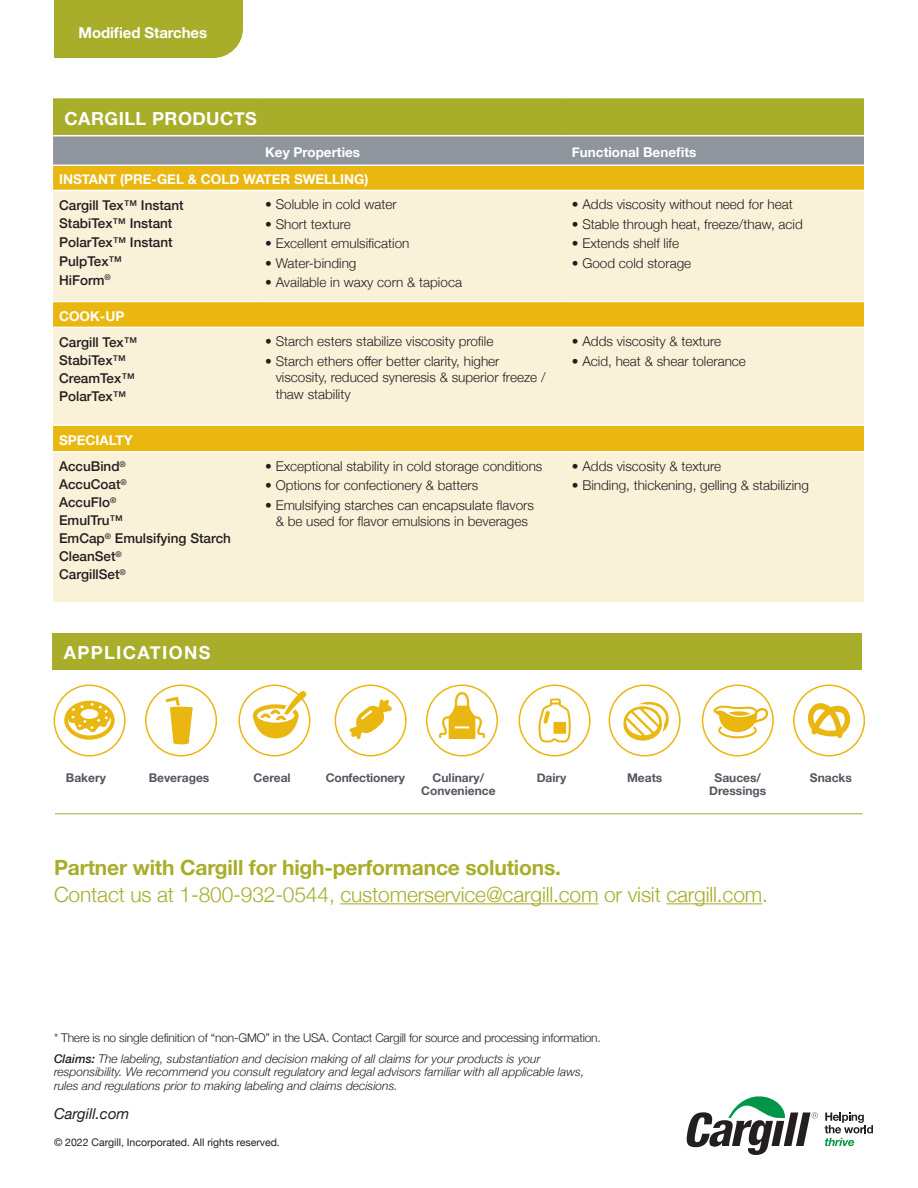
<style>
.page{position:relative;width:918px;height:1188px;background:#fff}
.page>*{position:absolute;margin:0;border:0;box-sizing:border-box;transform-origin:0 0}
.t1{font:300 21px "Helvetica Neue";letter-spacing:-.01em;color:#a8ad2a}
.t2{font:700 21px "Helvetica Neue";letter-spacing:-.01em;color:#a8ad2a}
.t3{font:700 18px "Helvetica Neue";letter-spacing:.025em;color:#fff}
.t4{font:700 18px "Helvetica Neue";letter-spacing:.075em;color:#fff}
.t5{font:700 15px "Helvetica Neue";letter-spacing:-.01em;color:#fff}
.t6{font:italic 15px "Helvetica Neue";color:#231f20}
.t7{font:300 13.5px/16.5px "Helvetica Neue";color:#231f20}
.t8{font:500 13.5px "Helvetica Neue";color:#231f20}
.t9{font:700 13.5px "Helvetica Neue";color:#fff}
.FOOTNOTES{font:italic 300 12px/13.5px "Helvetica Neue";color:#231f20}
.t10{font:300 12px "Helvetica Neue";letter-spacing:-.015em;color:#231f20}
.t11{font:700 12px/13.5px "Helvetica Neue";color:#535860;text-align:center}
.FOOTNOTES-2{font:10.5px "Helvetica Neue";color:#231f20}
.s1{font-weight:500}
</style>
<div class="page">
<div style="left:54px;top:0;width:189px;height:58px;background:#a8ad2a"></div>
<svg style="left:686px;top:1096px;width:132px;height:59px"></svg>
<svg style="left:825px;top:1113px;width:48px;height:33px"></svg>
<div style="left:53px;top:98px;width:811px;height:38px;background:#a8ad2a"></div>
<svg style="left:53px;top:136px;width:811px;height:29px;background:#9298a0"></svg>
<div style="left:53px;top:166px;width:811px;height:24px;background:#eab610"></div>
<svg style="left:53px;top:191px;width:811px;height:411px;background:#f8e9c0"></svg>
<hr style="left:53px;top:135px;width:206px;height:1px;background:#fff">
<hr style="left:259px;top:135px;width:307px;height:1px;background:#fff">
<hr style="left:566px;top:135px;width:298px;height:1px;background:#fff">
<hr style="left:53px;top:301px;width:206px;height:1px;background:#fff">
<hr style="left:259px;top:301px;width:307px;height:1px;background:#fff">
<hr style="left:566px;top:301px;width:298px;height:1px;background:#fff">
<hr style="left:53px;top:327px;width:206px;height:1px;background:#fff">
<hr style="left:259px;top:327px;width:307px;height:1px;background:#fff">
<hr style="left:566px;top:327px;width:298px;height:1px;background:#fff">
<hr style="left:53px;top:424px;width:206px;height:2px;background:#fff">
<hr style="left:259px;top:424px;width:307px;height:2px;background:#fff">
<hr style="left:566px;top:424px;width:298px;height:2px;background:#fff">
<hr style="left:53px;top:451px;width:206px;height:2px;background:#fff">
<hr style="left:259px;top:451px;width:307px;height:2px;background:#fff">
<hr style="left:566px;top:451px;width:298px;height:2px;background:#fff">
<hr style="left:340px;top:903px;width:258px;height:1px;background:#a8ad2a">
<hr style="left:666px;top:903px;width:96px;height:1px;background:#a8ad2a">
<div style="left:52px;top:633px;width:810px;height:37px;background:#a8ad2a"></div>
<div style="left:519px;top:685px;width:72px;height:72px;border:2px solid #eab610;border-radius:50%"></div>
<svg style="left:538px;top:699px;width:33px;height:43px"></svg>
<div style="left:145px;top:685px;width:72px;height:72px;border:2px solid #eab610;border-radius:50%"></div>
<svg style="left:165px;top:697px;width:28px;height:47px"></svg>
<div style="left:335px;top:685px;width:72px;height:72px;border:2px solid #eab610;border-radius:50%"></div>
<svg style="left:349px;top:699px;width:43px;height:40px"></svg>
<hr style="left:55px;top:813px;width:808px;height:1px;background:#a8ad2a">
<div style="left:54px;top:685px;width:72px;height:72px;border:2px solid #eab610;border-radius:50%"></div>
<svg style="left:64px;top:701px;width:51px;height:39px"></svg>
<div style="left:609px;top:685px;width:72px;height:72px;border:2px solid #eab610;border-radius:50%"></div>
<svg style="left:624px;top:701px;width:45px;height:40px"></svg>
<div style="left:793px;top:685px;width:72px;height:72px;border:2px solid #eab610;border-radius:50%"></div>
<svg style="left:808px;top:703px;width:42px;height:35px"></svg>
<div style="left:426px;top:685px;width:72px;height:72px;border:2px solid #eab610;border-radius:50%"></div>
<svg style="left:438px;top:692px;width:48px;height:47px"></svg>
<div style="left:238px;top:685px;width:72px;height:72px;border:2px solid #eab610;border-radius:50%"></div>
<svg style="left:253px;top:691px;width:54px;height:47px"></svg>
<div style="left:702px;top:685px;width:72px;height:72px;border:2px solid #eab610;border-radius:50%"></div>
<svg style="left:713px;top:706px;width:55px;height:32px"></svg>
<p class="t5" style="left:79px;top:21px;width:130px">Modified Starches</p>
<p class="t3" style="left:65px;top:105px;width:194px">CARGILL PRODUCTS</p>
<p class="t9" style="left:265px;top:142px;width:96px">Key Properties</p>
<p class="t9" style="left:572px;top:142px;width:126px">Functional Benefits</p>
<p class="t9" style="left:59px;top:169px;width:311px">INSTANT (PRE-GEL &amp; COLD WATER SWELLING)</p>
<p class="t8" style="left:59px;top:194px;width:126px">Cargill Tex™ Instant</p>
<p class="t8" style="left:59px;top:213px;width:115px">StabiTex™ Instant</p>
<p class="t8" style="left:59px;top:231px;width:115px">PolarTex™ Instant</p>
<p class="t8" style="left:59px;top:250px;width:64px">PulpTex™</p>
<p class="t8" style="left:59px;top:269px;width:53px">HiForm<sup>®</sup></p>
<p class="t7" style="left:265px;top:195px;width:133px">• Soluble in cold water</p>
<p class="t7" style="left:265px;top:215px;width:87px">• Short texture</p>
<p class="t7" style="left:265px;top:234px;width:146px">• Excellent emulsification</p>
<p class="t7" style="left:265px;top:254px;width:93px">• Water-binding</p>
<p class="t7" style="left:265px;top:273px;width:198px">• Available in waxy corn &amp; tapioca</p>
<p class="t7" style="left:572px;top:195px;width:222px">• Adds viscosity without need for heat</p>
<p class="t7" style="left:572px;top:215px;width:232px">• Stable through heat, freeze/thaw, acid</p>
<p class="t7" style="left:572px;top:234px;width:109px">• Extends shelf life</p>
<p class="t7" style="left:572px;top:254px;width:121px">• Good cold storage</p>
<p class="t9" style="left:59px;top:306px;width:67px">COOK-UP</p>
<p class="t8" style="left:59px;top:331px;width:80px">Cargill Tex™</p>
<p class="t8" style="left:59px;top:349px;width:68px">StabiTex™</p>
<p class="t8" style="left:59px;top:367px;width:77px">CreamTex™</p>
<p class="t8" style="left:59px;top:385px;width:69px">PolarTex™</p>
<p class="t9" style="left:59px;top:430px;width:75px">SPECIALTY</p>
<p class="t8" style="left:59px;top:455px;width:68px">AccuBind<sup>®</sup></p>
<p class="t8" style="left:59px;top:473px;width:69px">AccuCoat<sup>®</sup></p>
<p class="t8" style="left:59px;top:491px;width:59px">AccuFlo<sup>®</sup></p>
<p class="t8" style="left:59px;top:509px;width:65px">EmulTru™</p>
<p class="t8" style="left:59px;top:527px;width:173px">EmCap<sup>®</sup> Emulsifying Starch</p>
<p class="t8" style="left:59px;top:545px;width:64px">CleanSet<sup>®</sup></p>
<p class="t8" style="left:59px;top:563px;width:68px">CargillSet<sup>®</sup></p>
<p class="t4" style="left:64px;top:638px;width:148px">APPLICATIONS</p>
<p class="t7" style="left:265px;top:332px;width:230px">• Starch esters stabilize viscosity profile</p>
<p class="t7" style="left:276px;top:352px;width:271px;text-indent:-10px">• Starch ethers offer better clarity, higher viscosity, reduced syneresis &amp; superior freeze / thaw stability</p>
<p class="t7" style="left:265px;top:457px;width:279px">• Exceptional stability in cold storage conditions</p>
<p class="t7" style="left:265px;top:476px;width:215px">• Options for confectionery &amp; batters</p>
<p class="t7" style="left:265px;top:496px;width:270px;text-align:center">• Emulsifying starches can encapsulate flavors &amp; be used for flavor emulsions in beverages</p>
<p class="t7" style="left:572px;top:332px;width:151px">• Adds viscosity &amp; texture</p>
<p class="t7" style="left:572px;top:352px;width:176px">• Acid, heat &amp; shear tolerance</p>
<p class="t7" style="left:572px;top:457px;width:151px">• Adds viscosity &amp; texture</p>
<p class="t7" style="left:572px;top:476px;width:239px">• Binding, thickening, gelling &amp; stabilizing</p>
<p class="t11" style="left:66px;top:771px;width:42px">Bakery</p>
<p class="t11" style="left:149px;top:771px;width:62px">Beverages</p>
<p class="t11" style="left:254px;top:771px;width:39px">Cereal</p>
<p class="t11" style="left:326px;top:771px;width:81px">Confectionery</p>
<p class="t11" style="left:421px;top:771px;width:76px">Culinary/<br>Convenience</p>
<p class="t11" style="left:537px;top:771px;width:31px">Dairy</p>
<p class="t11" style="left:627px;top:771px;width:37px">Meats</p>
<p class="t11" style="left:709px;top:771px;width:59px">Sauces/<br>Dressings</p>
<p class="t11" style="left:810px;top:771px;width:44px">Snacks</p>
<p class="t2" style="left:54px;top:851px;width:509px">Partner with Cargill for high-performance solutions.</p>
<p class="t1" style="left:54px;top:877px;width:716px">Contact us at 1-800-932-0544, customerservice@cargill.com or visit cargill.com.</p>
<p class="t10" style="left:54px;top:1028px;width:548px">* There is no single definition of “non-GMO” in the USA. Contact Cargill for source and processing information.</p>
<p class="FOOTNOTES" style="left:54px;top:1051px;width:532px"><span class="s1">Claims:</span> The labeling, substantiation and decision making of all claims for your products is your responsibility. We recommend you consult regulatory and legal advisors familiar with all applicable laws, rules and regulations prior to making labeling and claims decisions.</p>
<p class="t6" style="left:54px;top:1103px;width:77px">Cargill.com</p>
<p class="FOOTNOTES-2" style="left:54px;top:1135px;width:227px">© 2022 Cargill, Incorporated. All rights reserved.</p>
</div>
